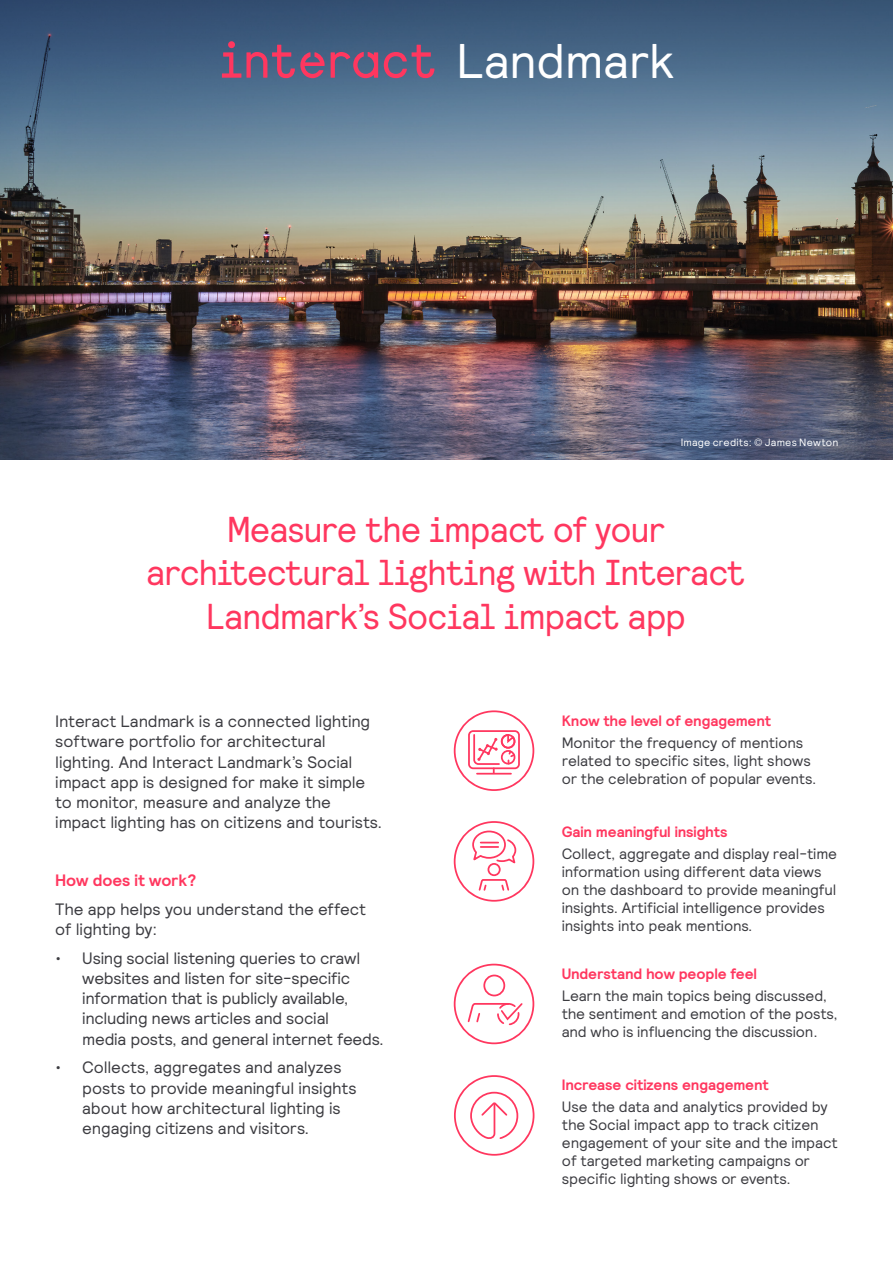
<style>
.page{position:relative;width:893px;height:1263px;background:#fff}
.page>*{position:absolute;margin:0;border:0;box-sizing:border-box;transform-origin:0 0}
.Captions{font:48.6px "Signify Relative";letter-spacing:-.01em;color:#fff}
.t1{font:36px/43.5px "Signify Relative Faux";letter-spacing:-.015em;color:#ff375f;text-align:center}
.Body_Copy{font:16.5px/20.2px "Signify Relative";letter-spacing:-.01em;color:#3c3c41}
.Body_Copy-2{font:700 16.5px "Signify Relative";letter-spacing:-.005em;color:#ff375f}
.Body_Copy-3{font:15px/18px "Signify Relative";letter-spacing:-.01em;color:#3c3c41}
.Body_Copy-4{font:700 15px "Signify Relative";letter-spacing:-.01em;color:#ff375f}
.Captions-2{font:10.5px "Signify Relative";letter-spacing:.02em;color:#fff}
</style>
<div class="page">
<img style="left:0;top:256px;width:893px;height:203px">
<svg style="left:0;top:0;width:893px;height:256px;background:#697d8c"></svg>
<svg style="left:454px;top:964px;width:80px;height:80px"></svg>
<svg style="left:454px;top:821px;width:80px;height:81px"></svg>
<svg style="left:454px;top:710px;width:80px;height:81px"></svg>
<svg style="left:454px;top:1075px;width:80px;height:81px"></svg>
<svg style="left:222px;top:41px;width:212px;height:37px;background:#75577a"></svg>
<p class="Captions" style="left:456px;top:29px;width:220px">Landmark</p>
<p class="Captions-2" style="left:681px;top:435px;width:159px">Image credits: © James Newton</p>
<p class="t1" style="left:147px;top:506px;width:600px">Measure the impact of your architectural lighting with Interact<br>Landmark’s Social impact app</p>
<p class="Body_Copy" style="left:55px;top:710px;width:328px">Interact Landmark is a connected lighting software portfolio for architectural lighting. And Interact Landmark’s Social impact app is designed for make it simple to monitor, measure and analyze the impact lighting has on citizens and tourists.</p>
<p class="Body_Copy-2" style="left:55px;top:869px;width:143px">How does it work?</p>
<p class="Body_Copy" style="left:55px;top:898px;width:312px">The app helps you understand the effect of lighting by:</p>
<p class="Body_Copy" style="left:82px;top:947px;width:303px;text-indent:-27px">• Using social listening queries to crawl websites and listen for site-specific information that is publicly available, including news articles and social<br>media posts, and general internet feeds.</p>
<p class="Body_Copy" style="left:82px;top:1057px;width:276px;text-indent:-27px">• Collects, aggregates and analyzes posts to provide meaningful insights about how architectural lighting is engaging citizens and visitors.</p>
<p class="Body_Copy-4" style="left:562px;top:711px;width:211px">Know the level of engagement</p>
<p class="Body_Copy-3" style="left:562px;top:733px;width:256px">Monitor the frequency of mentions related to specific sites, light shows or the celebration of popular events.</p>
<p class="Body_Copy-4" style="left:562px;top:821px;width:167px">Gain meaningful insights</p>
<p class="Body_Copy-3" style="left:562px;top:844px;width:277px">Collect, aggregate and display real-time information using different data views on the dashboard to provide meaningful insights. Artificial intelligence provides insights into peak mentions.</p>
<p class="Body_Copy-4" style="left:562px;top:963px;width:197px">Understand how people feel</p>
<p class="Body_Copy-3" style="left:562px;top:986px;width:277px">Learn the main topics being discussed, the sentiment and emotion of the posts, and who is influencing the discussion.</p>
<p class="Body_Copy-4" style="left:562px;top:1075px;width:208px">Increase citizens engagement</p>
<p class="Body_Copy-3" style="left:562px;top:1097px;width:277px">Use the data and analytics provided by the Social impact app to track citizen engagement of your site and the impact of targeted marketing campaigns or specific lighting shows or events.</p>
</div>
